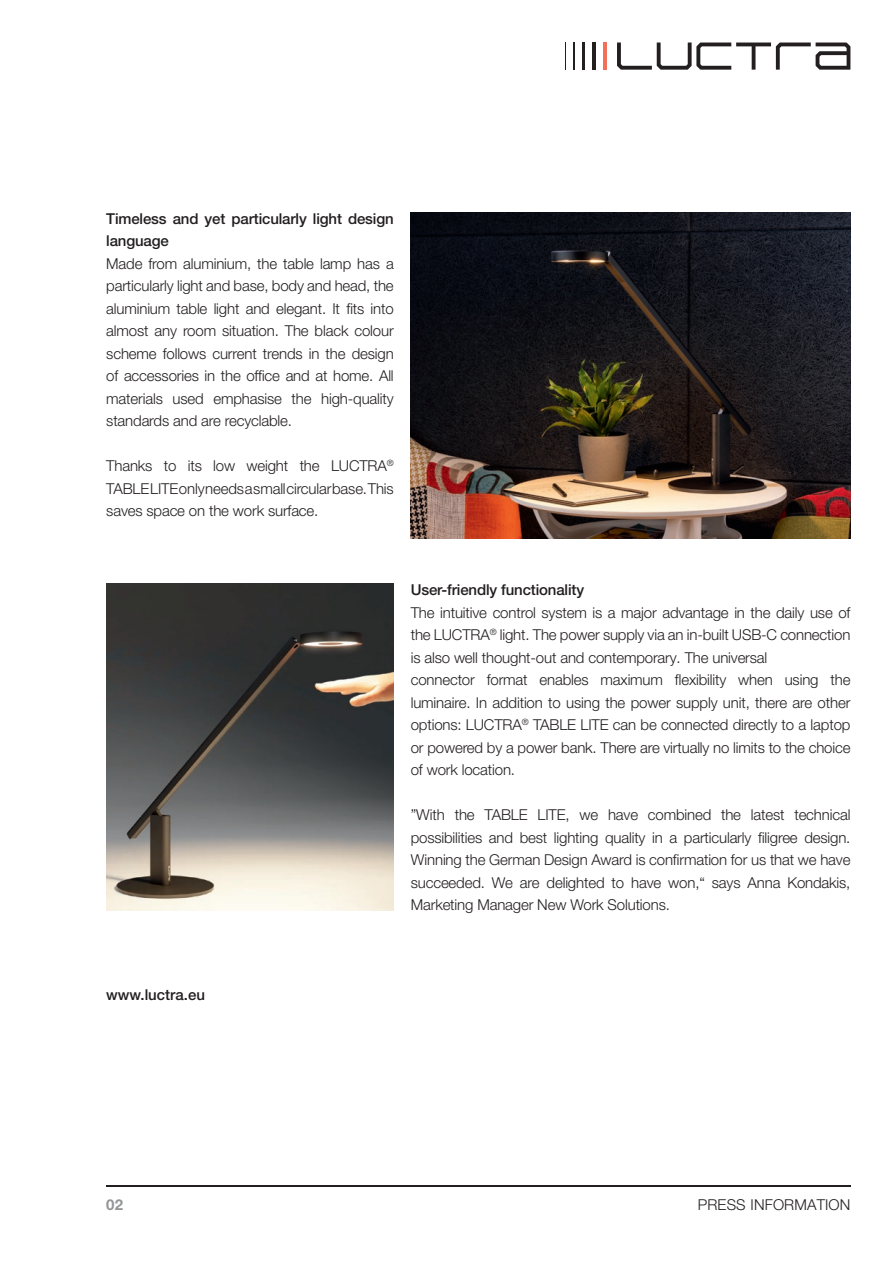
<style>
.page{position:relative;width:893px;height:1263px;background:#fff}
.page>*{position:absolute;margin:0;border:0;box-sizing:border-box;transform-origin:0 0}
.t1{font:300 15px/22.5px "Helvetica Neue LT Pro";letter-spacing:-.01em;color:#231f20;text-align:justify}
.t2{font:500 15px/22.5px "Helvetica Neue LT Pro";letter-spacing:-.01em;color:#231f20}
.t3{font:300 15px "Helvetica Neue LT Pro";letter-spacing:.01em;color:#231f20}
.t4{font:700 15px "Helvetica Neue LT Pro";color:#939598}
</style>
<div class="page">
<hr style="left:106px;top:1185px;width:744px;height:2px;background:#231f20">
<hr style="left:603px;top:43px;width:4px;height:27px;background:#f26f59">
<hr style="left:593px;top:43px;width:3px;height:27px;background:#231f20">
<hr style="left:582px;top:43px;width:3px;height:27px;background:#231f20">
<hr style="left:573px;top:43px;width:2px;height:27px;background:#231f20">
<svg style="left:565px;top:43px;width:1px;height:27px"></svg>
<svg style="left:617px;top:43px;width:233px;height:27px"></svg>
<img style="left:106px;top:584px;width:288px;height:326px">
<img style="left:411px;top:213px;width:439px;height:326px">
<p class="t2" style="left:106px;top:207px;width:289px">Timeless and yet particularly light design language</p>
<p class="t1" style="left:106px;top:252px;width:289px">Made from aluminium, the table lamp has a particularly light and base, body and head, the aluminium table light and elegant. It fits into almost any room situation. The black colour scheme follows current trends in the design of accessories in the office and at home. All materials used emphasise the high-quality standards and are recyclable.</p>
<p class="t1" style="left:106px;top:454px;width:289px">Thanks to its low weight the LUCTRA<sup>® </sup>TABLE LITE only needs a small circular base. This saves space on the work surface.</p>
<p class="t2" style="left:411px;top:578px;width:175px">User-friendly functionality</p>
<p class="t1" style="left:411px;top:601px;width:441px;text-align:left">The intuitive control system is a major advantage in the daily use of the LUCTRA<sup>®</sup> light. The power supply via an in-built USB-C connection is also well thought-out and contemporary. The universal<br>connector format enables maximum flexibility when using the luminaire. In addition to using the power supply unit, there are other options: LUCTRA<sup>®</sup> TABLE LITE can be connected directly to a laptop or powered by a power bank. There are virtually no limits to the choice of work location.</p>
<p class="t1" style="left:411px;top:803px;width:441px">”With the TABLE LITE, we have combined the latest technical possibilities and best lighting quality in a particularly filigree design.<br>Winning the German Design Award is confirmation for us that we have succeeded. We are delighted to have won,“ says Anna Kondakis, Marketing Manager New Work Solutions.</p>
<p class="t2" style="left:106px;top:983px;width:100px">www.luctra.eu</p>
<p class="t4" style="left:106px;top:1195px;width:18px">02</p>
<p class="t3" style="left:698px;top:1195px;width:154px">PRESS INFORMATION</p>
</div>
